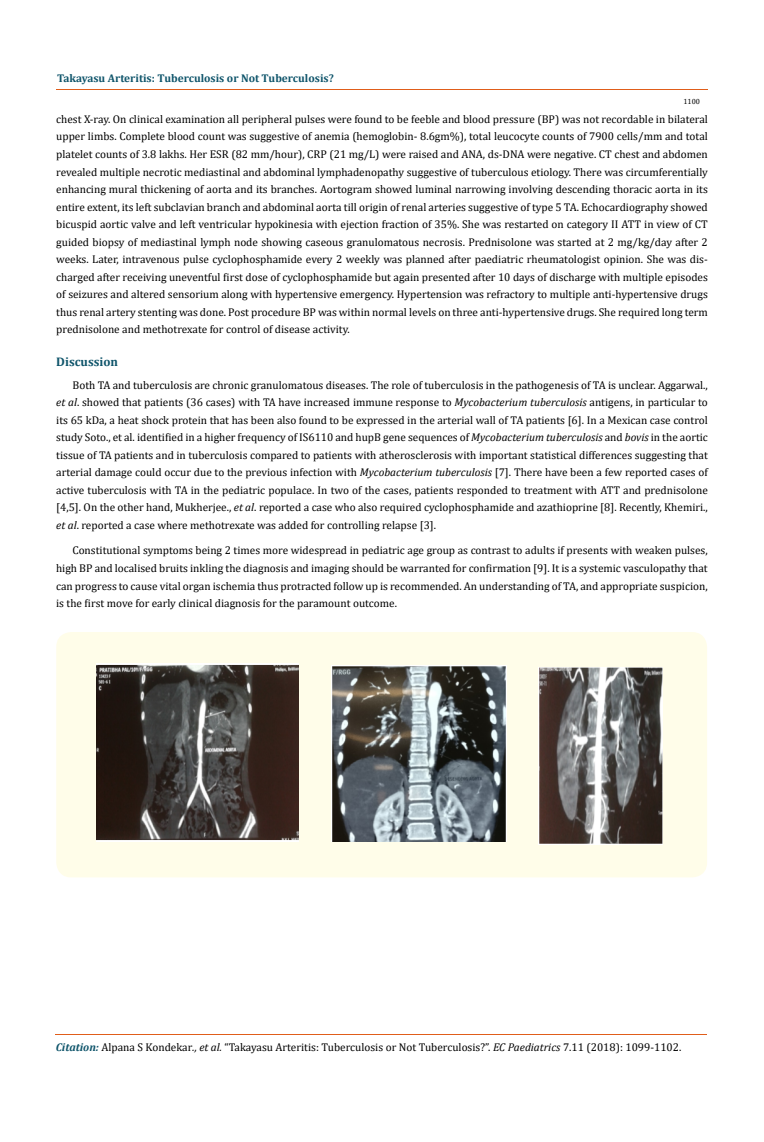
<style>
.page{position:relative;width:764px;height:1142px;background:#fff}
.page>*{position:absolute;margin:0;border:0;box-sizing:border-box;transform-origin:0 0}
.t1{font:700 12.5px "Cambria";color:#0e546a}
.t2{font:11.25px/17.5px "Cambria";color:#000;text-align:justify}
.t3{font:700 11.25px "Cambria";color:#0e546a}
.t4{font:7.5px "Cambria";color:#000}
.s1{font-style:italic}
.s2{font-weight:700;font-style:italic;color:#0e546a}
</style>
<div class="page">
<hr style="left:56px;top:90px;width:652px;height:1px;background:#e05d1a">
<hr style="left:55px;top:1034px;width:651px;height:1px;background:#e05d1a">
<div style="left:56px;top:632px;width:651px;height:245px;background:#fffde9;border-radius:15px"></div>
<img style="left:96px;top:663px;width:203px;height:178px">
<img style="left:331px;top:665px;width:175px;height:176px">
<img style="left:538px;top:667px;width:125px;height:177px">
<p class="t3" style="left:57px;top:70px;width:278px">Takayasu Arteritis: Tuberculosis or Not Tuberculosis?</p>
<p class="t4" style="left:683px;top:97px;width:18px">1100</p>
<p class="t2" style="left:56px;top:110px;width:653px">chest X-ray. On clinical examination all peripheral pulses were found to be feeble and blood pressure (BP) was not recordable in bilateral upper limbs. Complete blood count was suggestive of anemia (hemoglobin- 8.6gm%), total leucocyte counts of 7900 cells/mm and total platelet counts of 3.8 lakhs. Her ESR (82 mm/hour), CRP (21 mg/L) were raised and ANA, ds-DNA were negative. CT chest and abdomen revealed multiple necrotic mediastinal and abdominal lymphadenopathy suggestive of tuberculous etiology. There was circumferentially enhancing mural thickening of aorta and its branches. Aortogram showed luminal narrowing involving descending thoracic aorta in its entire extent, its left subclavian branch and abdominal aorta till origin of renal arteries suggestive of type 5 TA. Echocardiography showed bicuspid aortic valve and left ventricular hypokinesia with ejection fraction of 35%. She was restarted on category II ATT in view of CT guided biopsy of mediastinal lymph node showing caseous granulomatous necrosis. Prednisolone was started at 2 mg/kg/day after 2 weeks. Later, intravenous pulse cyclophosphamide every 2 weekly was planned after paediatric rheumatologist opinion. She was dis&shy;charged after receiving uneventful first dose of cyclophosphamide but again presented after 10 days of discharge with multiple episodes of seizures and altered sensorium along with hypertensive emergency. Hypertension was refractory to multiple anti-hypertensive drugs thus renal artery stenting was done. Post procedure BP was within normal levels on three anti-hypertensive drugs. She required long term prednisolone and methotrexate for control of disease activity.</p>
<p class="t1" style="left:56px;top:353px;width:63px">Discussion</p>
<p class="t2" style="left:56px;top:376px;width:653px;text-indent:16px">Both TA and tuberculosis are chronic granulomatous diseases. The role of tuberculosis in the pathogenesis of TA is unclear. Aggarwal., <span class="s1">et al</span>. showed that patients (36 cases) with TA have increased immune response to <span class="s1">Mycobacterium tuberculosis</span> antigens, in particular to its 65 kDa, a heat shock protein that has been also found to be expressed in the arterial wall of TA patients [6]. In a Mexican case control study Soto., et al. identified in a higher frequency of IS6110 and hupB gene sequences of <span class="s1">Mycobacterium tuberculosis</span> and <span class="s1">bovis</span> in the aortic tissue of TA patients and in tuberculosis compared to patients with atherosclerosis with important statistical differences suggesting that arterial damage could occur due to the previous infection with <span class="s1">Mycobacterium tuberculosis</span> [7]. There have been a few reported cases of active tuberculosis with TA in the pediatric populace. In two of the cases, patients responded to treatment with ATT and prednisolone [4,5]. On the other hand, Mukherjee., <span class="s1">et al</span>. reported a case who also required cyclophosphamide and azathioprine [8]. Recently, Khemiri., <span class="s1">et al</span>. reported a case where methotrexate was added for controlling relapse [3].</p>
<p class="t2" style="left:56px;top:541px;width:653px;text-indent:16px">Constitutional symptoms being 2 times more widespread in pediatric age group as contrast to adults if presents with weaken pulses, high BP and localised bruits inkling the diagnosis and imaging should be warranted for confirmation [9]. It is a systemic vasculopathy that can progress to cause vital organ ischemia thus protracted follow up is recommended. An understanding of TA, and appropriate suspicion, is the first move for early clinical diagnosis for the paramount outcome.</p>
<p class="t2" style="left:56px;top:1038px;width:627px"><span class="s2">Citation:</span> Alpana S Kondekar<span class="s1">., et al.</span> “Takayasu Arteritis: Tuberculosis or Not Tuberculosis?”. <span class="s1">EC Paediatrics</span> 7.11 (2018): 1099-1102.</p>
</div>
